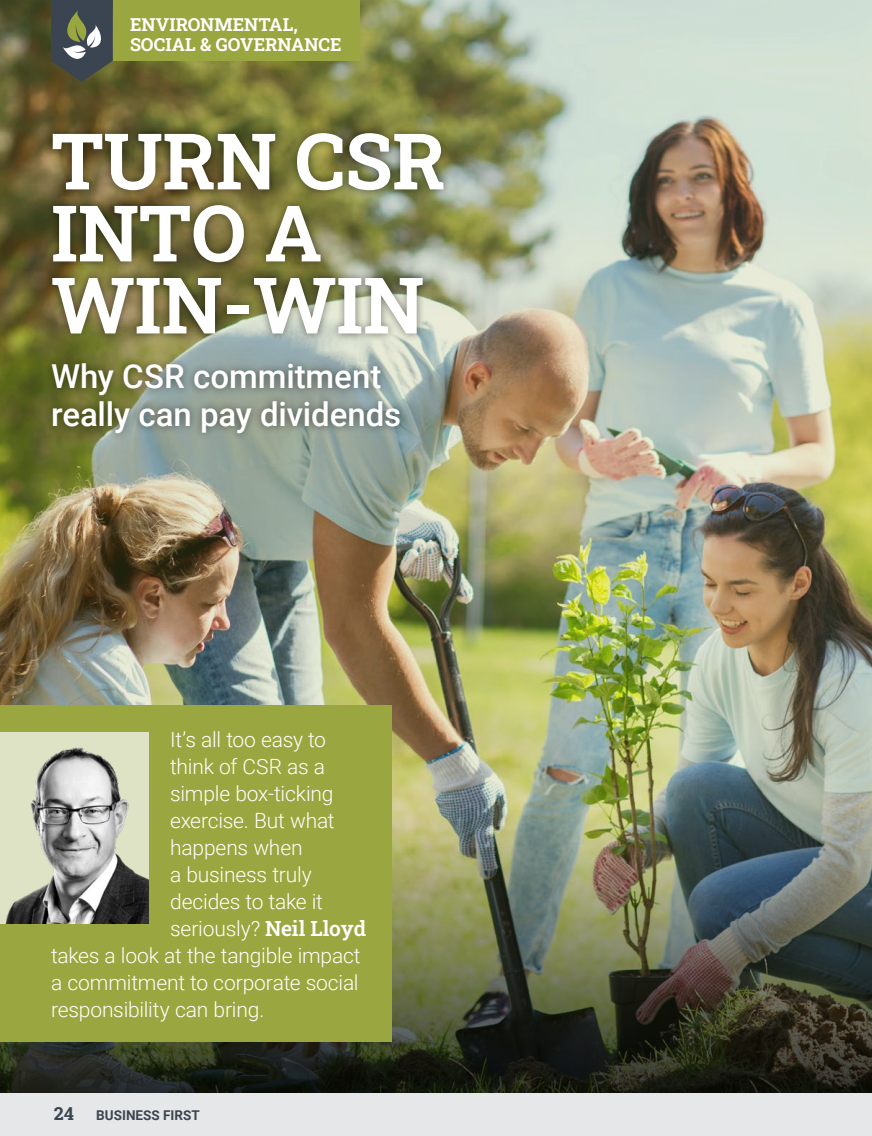
<style>
.page{position:relative;width:872px;height:1136px;background:#fff}
.page>*{position:absolute;margin:0;border:0;box-sizing:border-box;transform-origin:0 0}
.t1{font:78px/72px "Roboto Slab";letter-spacing:-.005em;color:#fff}
.t2{font:500 33px/37.5px "Roboto";letter-spacing:-.005em;color:#fff}
.t3{font:300 21px "Roboto";letter-spacing:-.01em;color:#fff}
.t4{font:18px/19.5px "Roboto Slab";letter-spacing:.005em;color:#fff}
.t5{font:700 13.5px "Roboto";color:#3b4551}
.s1{font-family:"Roboto Slab";font-weight:400}
.s2{font-family:"Roboto Slab";font-weight:400;font-size:18px}
</style>
<div class="page">
<img style="left:0;top:0;width:872px;height:810px">
<img style="left:0;top:810px;width:872px;height:283px">
<div style="left:0;top:705px;width:391px;height:337px;background:#9aa63f"></div>
<img style="left:0;top:732px;width:149px;height:191px">
<svg style="left:51px;top:0;width:62px;height:82px"></svg>
<div style="left:113px;top:0;width:246px;height:61px;background:#9aa63f"></div>
<div style="left:44px;top:125px;width:408px;height:315px;background:#000;opacity:.5"></div>
<div style="left:0;top:1093px;width:872px;height:42px;background:#e6e7e8"></div>
<p class="t4" style="left:130px;top:14px;width:213px">ENVIRONMENTAL,<br>SOCIAL &amp; GOVERNANCE</p>
<h1 class="t1" style="left:51px;top:123px;width:396px">TURN CSR<br>INTO A<br>WIN-WIN</h1>
<h2 class="t2" style="left:51px;top:356px;width:352px">Why CSR commitment really can pay dividends</h2>
<p class="t3" style="left:170px;top:724px;width:157px">It’s all too easy to</p>
<p class="t3" style="left:170px;top:751px;width:157px">think of CSR as a</p>
<p class="t3" style="left:170px;top:778px;width:165px">simple box-ticking</p>
<p class="t3" style="left:170px;top:805px;width:166px">exercise. But what</p>
<p class="t3" style="left:170px;top:832px;width:134px">happens when</p>
<p class="t3" style="left:170px;top:859px;width:143px">a business truly</p>
<p class="t3" style="left:170px;top:886px;width:154px">decides to take it</p>
<p class="t3" style="left:170px;top:913px;width:197px">seriously? <span class="s1">Neil Lloyd</span></p>
<p class="t3" style="left:51px;top:940px;width:311px">takes a look at the tangible impact</p>
<p class="t3" style="left:51px;top:967px;width:309px">a commitment to corporate social</p>
<p class="t3" style="left:51px;top:994px;width:215px">responsibility can bring.</p>
<p class="t5" style="left:54px;top:1105px;width:147px"><span class="s2">24</span> BUSINESS FIRST</p>
</div>
